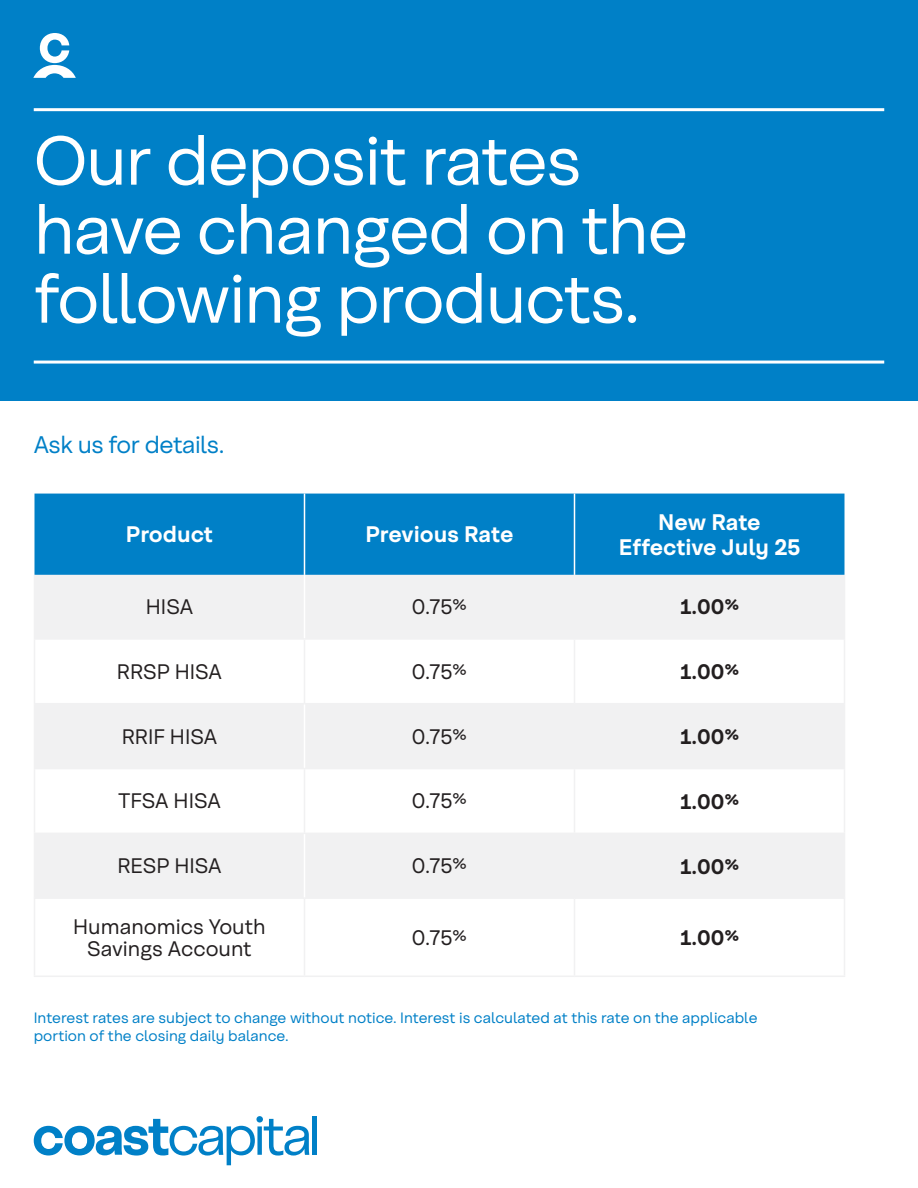
<style>
.page{position:relative;width:918px;height:1188px;background:#fff}
.page>*{position:absolute;margin:0;border:0;box-sizing:border-box;transform-origin:0 0}
.t1{font:69px/69px "Coast Sans";letter-spacing:-.02em;color:#fff}
.t2{font:24px "Coast Sans";letter-spacing:-.02em;color:#0080c7}
.t3{font:700 22.5px/25.5px "Coast Sans";color:#fff;text-align:center}
.t4{font:21px/22.5px "Coast Sans";color:#231f20;text-align:center}
.t5{font:700 21px "Coast Sans";color:#231f20}
.t6{font:15px/18px "Coast Sans";color:#0080c7}
</style>
<div class="page">
<div style="left:0;top:0;width:918px;height:401px;background:#0080c7"></div>
<svg style="left:34px;top:1116px;width:275px;height:49px"></svg>
<hr style="left:313px;top:1116px;width:4px;height:39px;background:#0080c7">
<hr style="left:34px;top:108px;width:850px;height:3px;background:#fff">
<hr style="left:34px;top:361px;width:850px;height:3px;background:#fff">
<div style="left:34px;top:494px;width:810px;height:81px;background:#0080c7"></div>
<div style="left:35px;top:575px;width:809px;height:63px;background:#f1f1f2"></div>
<svg style="left:35px;top:704px;width:809px;height:193px;fill:#f1f1f2"></svg>
<hr style="left:574px;top:494px;width:1px;height:81px;background:#fff">
<hr style="left:34px;top:638px;width:270px;height:2px;background:#f1f1f2">
<hr style="left:304px;top:638px;width:270px;height:2px;background:#f1f1f2">
<hr style="left:304px;top:640px;width:1px;height:63px;background:#f1f1f2">
<hr style="left:574px;top:638px;width:271px;height:2px;background:#f1f1f2">
<hr style="left:34px;top:703px;width:270px;height:1px;background:#f1f1f2">
<hr style="left:304px;top:703px;width:270px;height:1px;background:#f1f1f2">
<hr style="left:574px;top:703px;width:271px;height:1px;background:#f1f1f2">
<hr style="left:34px;top:768px;width:270px;height:1px;background:#f1f1f2">
<hr style="left:304px;top:768px;width:270px;height:1px;background:#f1f1f2">
<hr style="left:304px;top:769px;width:1px;height:64px;background:#f1f1f2">
<hr style="left:574px;top:768px;width:271px;height:1px;background:#f1f1f2">
<hr style="left:34px;top:833px;width:270px;height:1px;background:#f1f1f2">
<hr style="left:304px;top:833px;width:270px;height:1px;background:#f1f1f2">
<hr style="left:574px;top:833px;width:271px;height:1px;background:#f1f1f2">
<hr style="left:34px;top:897px;width:270px;height:2px;background:#f1f1f2">
<hr style="left:304px;top:897px;width:270px;height:2px;background:#f1f1f2">
<hr style="left:304px;top:899px;width:1px;height:77px;background:#f1f1f2">
<hr style="left:574px;top:897px;width:271px;height:2px;background:#f1f1f2">
<hr style="left:304px;top:575px;width:1px;height:63px;background:#fff">
<hr style="left:304px;top:704px;width:1px;height:64px;background:#fff">
<hr style="left:304px;top:834px;width:1px;height:63px;background:#fff">
<hr style="left:304px;top:494px;width:1px;height:81px;background:#fff">
<hr style="left:34px;top:575px;width:1px;height:63px;background:#f1f1f2">
<hr style="left:574px;top:575px;width:1px;height:63px;background:#f1f1f2">
<hr style="left:844px;top:575px;width:1px;height:63px;background:#f1f1f2">
<hr style="left:34px;top:640px;width:1px;height:63px;background:#f1f1f2">
<hr style="left:574px;top:640px;width:1px;height:63px;background:#f1f1f2">
<hr style="left:844px;top:640px;width:1px;height:63px;background:#f1f1f2">
<hr style="left:34px;top:704px;width:1px;height:64px;background:#f1f1f2">
<hr style="left:574px;top:704px;width:1px;height:64px;background:#f1f1f2">
<hr style="left:844px;top:704px;width:1px;height:64px;background:#f1f1f2">
<hr style="left:34px;top:769px;width:1px;height:64px;background:#f1f1f2">
<hr style="left:574px;top:769px;width:1px;height:64px;background:#f1f1f2">
<hr style="left:844px;top:769px;width:1px;height:64px;background:#f1f1f2">
<hr style="left:34px;top:834px;width:1px;height:63px;background:#f1f1f2">
<hr style="left:574px;top:834px;width:1px;height:63px;background:#f1f1f2">
<hr style="left:844px;top:834px;width:1px;height:63px;background:#f1f1f2">
<hr style="left:34px;top:899px;width:1px;height:77px;background:#f1f1f2">
<hr style="left:574px;top:899px;width:1px;height:77px;background:#f1f1f2">
<hr style="left:844px;top:899px;width:1px;height:77px;background:#f1f1f2">
<hr style="left:34px;top:976px;width:270px;height:1px;background:#f1f1f2">
<hr style="left:304px;top:976px;width:270px;height:1px;background:#f1f1f2">
<hr style="left:574px;top:976px;width:271px;height:1px;background:#f1f1f2">
<svg style="left:34px;top:33px;width:41px;height:45px"></svg>
<p class="t1" style="left:34px;top:125px;width:656px">Our deposit rates have changed on the following products.</p>
<p class="t2" style="left:34px;top:431px;width:192px">Ask us for details.</p>
<p class="t3" style="left:126px;top:521px;width:89px">Product</p>
<p class="t3" style="left:366px;top:521px;width:149px">Previous Rate</p>
<p class="t3" style="left:619px;top:509px;width:183px">New Rate<br>Effective July 25</p>
<p class="t4" style="left:146px;top:595px;width:49px">HISA</p>
<p class="t4" style="left:412px;top:595px;width:57px">0.75%</p>
<p class="t5" style="left:680px;top:595px;width:61px">1.00%</p>
<p class="t4" style="left:117px;top:660px;width:107px">RRSP HISA</p>
<p class="t4" style="left:412px;top:660px;width:57px">0.75%</p>
<p class="t5" style="left:680px;top:660px;width:61px">1.00%</p>
<p class="t4" style="left:122px;top:725px;width:97px">RRIF HISA</p>
<p class="t4" style="left:412px;top:725px;width:57px">0.75%</p>
<p class="t5" style="left:680px;top:725px;width:61px">1.00%</p>
<p class="t4" style="left:118px;top:790px;width:104px">TFSA HISA</p>
<p class="t4" style="left:412px;top:790px;width:57px">0.75%</p>
<p class="t5" style="left:680px;top:789px;width:61px">1.00%</p>
<p class="t4" style="left:117px;top:855px;width:106px">RESP HISA</p>
<p class="t4" style="left:412px;top:855px;width:57px">0.75%</p>
<p class="t5" style="left:680px;top:854px;width:61px">1.00%</p>
<p class="t4" style="left:73px;top:915px;width:194px">Humanomics Youth<br>Savings Account</p>
<p class="t4" style="left:412px;top:926px;width:57px">0.75%</p>
<p class="t5" style="left:680px;top:926px;width:61px">1.00%</p>
<p class="t6" style="left:34px;top:1008px;width:725px">Interest rates are subject to change without notice. Interest is calculated at this rate on the applicable portion of the closing daily balance.</p>
</div>
